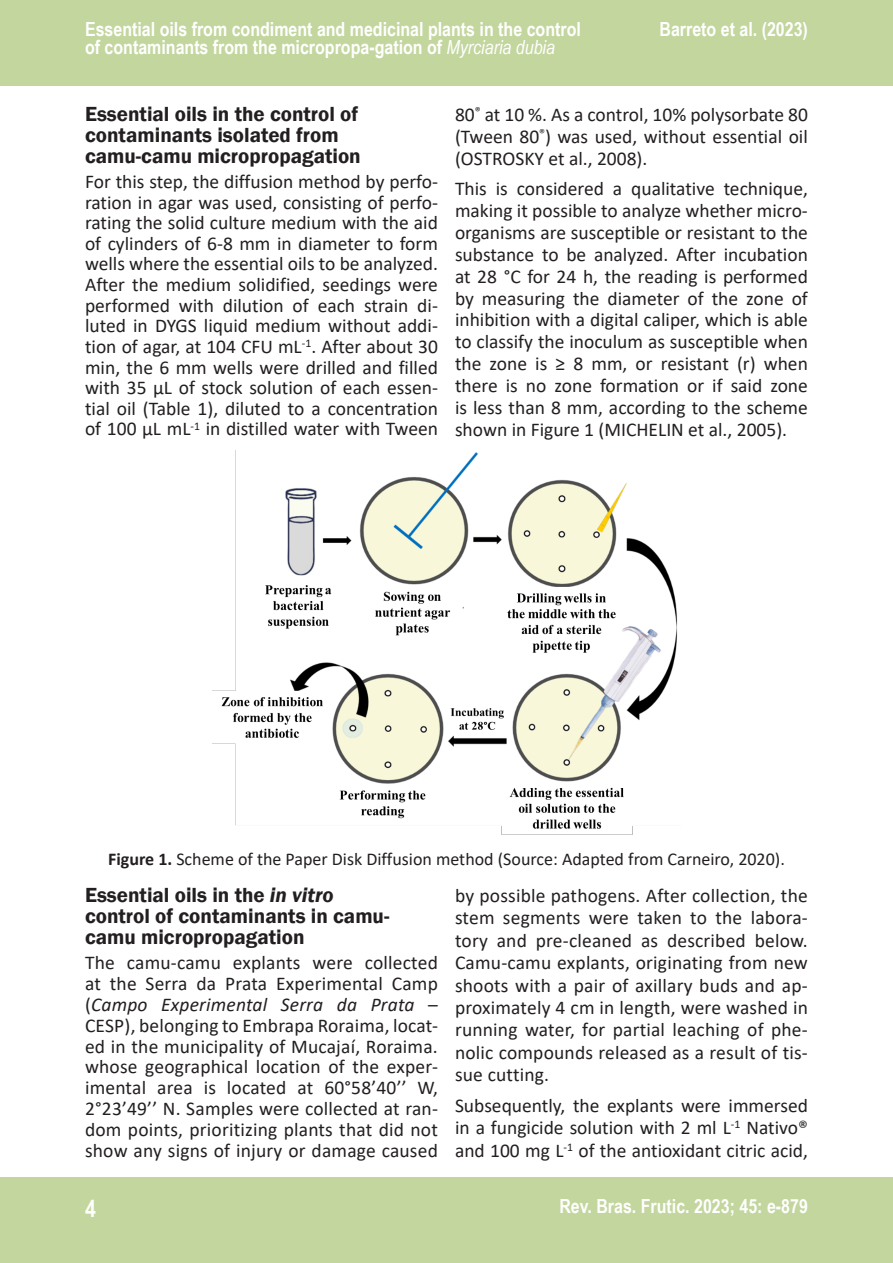
<style>
.page{position:relative;width:893px;height:1263px;background:#fff}
.page>*{position:absolute;margin:0;border:0;box-sizing:border-box;transform-origin:0 0}
.t1{font:700 24px "Arial Narrow";color:#fff}
.Título_2{font:600 21px/21px "Franklin Gothic";color:#231f20}
.Corpo_de_texto{font:19.5px/21.9px "Calibri";color:#231f20;text-align:justify}
.t2{font:700 19.5px/18px "Arial Narrow";color:#fff}
.Título_Figuras{font:18px "Calibri";color:#231f20}
.s1{font-weight:400;font-style:italic}
.s2{font-weight:700}
.s3{font-style:italic}
</style>
<div class="page">
<div style="left:0;top:0;width:893px;height:85px;background:#c3d69e"></div>
<div style="left:0;top:1178px;width:893px;height:85px;background:#c3d69e"></div>
<img style="left:213px;top:451px;width:465px;height:384px">
<p class="t2" style="left:85px;top:19px;width:497px">Essential oils from condiment and medicinal plants in the control of contaminants from the micropropa-gation of <span class="s1">Myrciaria dubia</span></p>
<p class="t2" style="left:659px;top:19px;width:150px">Barreto et al. (2023)</p>
<p class="Título_2" style="left:85px;top:104px;width:277px">Essential oils in the control of contaminants isolated from camu-camu micropropagation</p>
<p class="Corpo_de_texto" style="left:85px;top:171px;width:354px;line-height:20.7px">For this step, the diffusion method by perfo&shy;ration in agar was used, consisting of perfo&shy;rating the solid culture medium with the aid of cylinders of 6-8 mm in diameter to form wells where the essential oils to be analyzed.<br>After the medium solidified, seedings were performed with dilution of each strain di&shy;luted in DYGS liquid medium without addi&shy;tion of agar, at 104 CFU mL<sup>-1</sup>. After about 30 min, the 6 mm wells were drilled and filled with 35 μL of stock solution of each essen&shy;tial oil (Table 1), diluted to a concentration of 100 μL mL<sup>-1</sup> in distilled water with Tween</p>
<p class="Corpo_de_texto" style="left:455px;top:103px;width:354px">80<sup>®</sup> at 10 %. As a control, 10% polysorbate 80 (Tween 80<sup>®</sup>) was used, without essential oil (OSTROSKY et al., 2008).</p>
<p class="Corpo_de_texto" style="left:455px;top:177px;width:354px">This is considered a qualitative technique, making it possible to analyze whether micro&shy;organisms are susceptible or resistant to the substance to be analyzed. After incubation at 28 °C for 24 h, the reading is performed by measuring the diameter of the zone of inhibition with a digital caliper, which is able to classify the inoculum as susceptible when the zone is ≥ 8 mm, or resistant (r) when there is no zone formation or if said zone is less than 8 mm, according to the scheme shown in Figure 1 (MICHELIN et al., 2005).</p>
<p class="Título_Figuras" style="left:108px;top:847px;width:678px"><span class="s2">Figure 1.</span> Scheme of the Paper Disk Diffusion method (Source: Adapted from Carneiro, 2020).</p>
<p class="Título_2" style="left:85px;top:885px;width:306px">Essential oils in the <span class="s3">in vitro </span>control of contaminants in camu&shy;camu micropropagation</p>
<p class="Corpo_de_texto" style="left:85px;top:952px;width:354px;line-height:20.9px">The camu-camu explants were collected at the Serra da Prata Experimental Camp (<span class="s3">Campo Experimental Serra da Prata</span> – CESP), belonging to Embrapa Roraima, locat&shy;ed in the municipality of Mucajaí, Roraima. whose geographical location of the exper&shy;imental area is located at 60°58’40’’ W, 2°23’49’’ N. Samples were collected at ran&shy;dom points, prioritizing plants that did not show any signs of injury or damage caused</p>
<p class="Corpo_de_texto" style="left:455px;top:884px;width:354px;line-height:22.4px">by possible pathogens. After collection, the stem segments were taken to the labora&shy;tory and pre-cleaned as described below.<br>Camu-camu explants, originating from new shoots with a pair of axillary buds and ap&shy;proximately 4 cm in length, were washed in running water, for partial leaching of phe&shy;nolic compounds released as a result of tis&shy;sue cutting.</p>
<p class="Corpo_de_texto" style="left:455px;top:1094px;width:354px;line-height:22.4px">Subsequently, the explants were immersed in a fungicide solution with 2 ml L<sup>-1</sup> Nativo® and 100 mg L<sup>-1</sup> of the antioxidant citric acid,</p>
<p class="t1" style="left:85px;top:1190px;width:12px">4</p>
<p class="t2" style="left:559px;top:1196px;width:250px">Rev. Bras. Frutic. 2023; 45: e-879</p>
</div>
